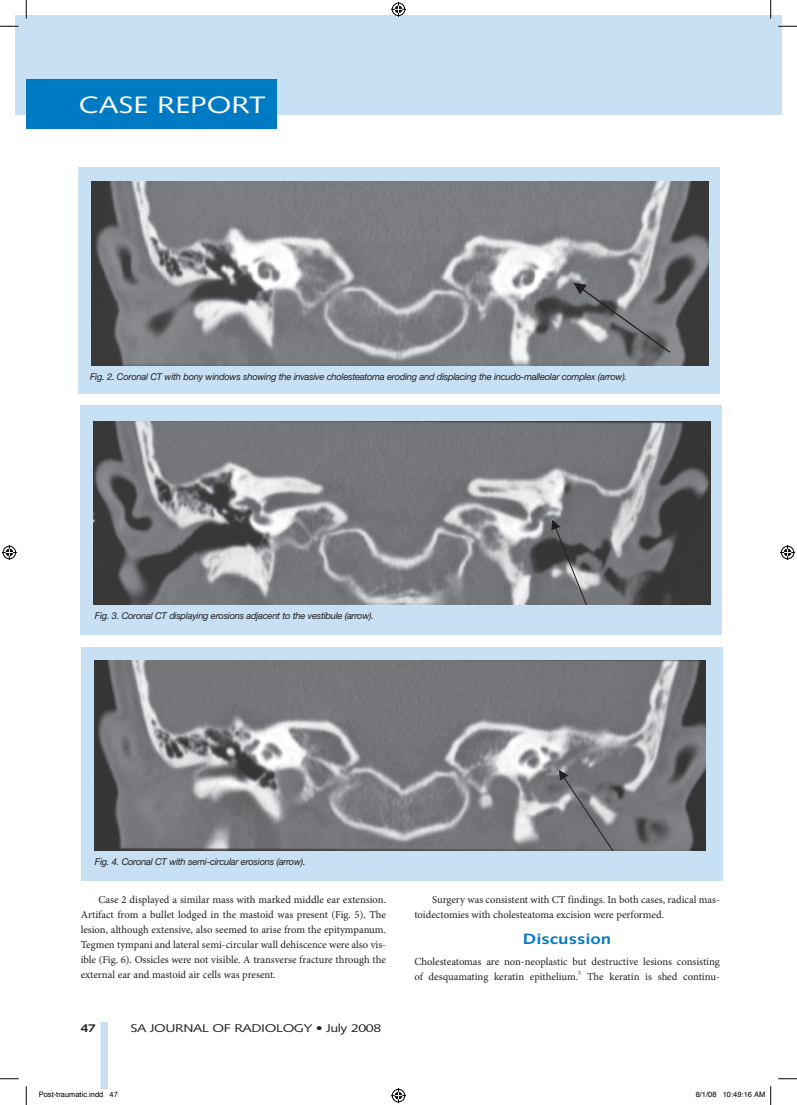
<style>
.page{position:relative;width:797px;height:1105px;background:#fff}
.page>*{position:absolute;margin:0;border:0;box-sizing:border-box;transform-origin:0 0}
.t1{font:23.75px "Syntax";color:#fff;scale:1.25 1}
.t2{font:700 15px "Syntax";color:#007bc3;scale:1.25 1}
.t3{font:11.25px "Syntax";letter-spacing:-.03em;color:#231f20;scale:1.25 1}
.t4{font:700 11.25px "Syntax";color:#231f20;scale:1.25 1}
.t5{font:10.62px/15px "Minion Pro";color:#231f20}
.t6{font:italic 9.38px "Helvetica Neue";letter-spacing:-.03em;color:#231f20}
.t7{font:7.5px "Helvetica";color:#000}
</style>
<div class="page">
<div style="left:16px;top:16px;width:10px;height:99px;background:#c7e0f3"></div>
<div style="left:26px;top:16px;width:755px;height:99px;background:#c7e0f3"></div>
<div style="left:26px;top:79px;width:250px;height:50px;background:#007bc3"></div>
<div style="left:78px;top:167px;width:642px;height:227px;background:#c7e0f3"></div>
<img style="left:92px;top:181px;width:616px;height:185px">
<div style="left:80px;top:405px;width:641px;height:229px;background:#c7e0f3"></div>
<img style="left:93px;top:422px;width:617px;height:183px">
<div style="left:81px;top:647px;width:642px;height:234px;background:#c7e0f3"></div>
<img style="left:94px;top:660px;width:611px;height:191px">
<div style="left:100px;top:1022px;width:8px;height:67px;background:#c7e0f3"></div>
<svg style="left:0;top:25px;width:19px;height:2px"></svg>
<svg style="left:778px;top:25px;width:19px;height:2px"></svg>
<svg style="left:0;top:1078px;width:19px;height:1px"></svg>
<svg style="left:778px;top:1078px;width:19px;height:1px"></svg>
<svg style="left:25px;top:0;width:2px;height:19px"></svg>
<svg style="left:25px;top:1086px;width:2px;height:19px"></svg>
<svg style="left:770px;top:0;width:1px;height:19px"></svg>
<svg style="left:391px;top:2px;width:15px;height:15px"></svg>
<svg style="left:391px;top:1088px;width:15px;height:15px"></svg>
<svg style="left:2px;top:545px;width:15px;height:15px"></svg>
<svg style="left:780px;top:545px;width:15px;height:15px"></svg>
<svg style="left:770px;top:1086px;width:1px;height:19px"></svg>
<h1 class="t1" style="left:79px;top:91px;width:151px">CASE REPORT</h1>
<p class="t6" style="left:90px;top:371px;width:538px">Fig. 2. Coronal CT with bony windows showing the invasive cholesteatoma eroding and displacing the incudo-malleolar complex (arrow).</p>
<p class="t6" style="left:95px;top:610px;width:280px">Fig. 3. Coronal CT displaying erosions adjacent to the vestibule (arrow).</p>
<p class="t6" style="left:95px;top:856px;width:212px">Fig. 4. Coronal CT with semi-circular erosions (arrow).</p>
<p class="t5" style="left:81px;top:892px;width:307px;text-align:justify;text-indent:18px">Case 2 displayed a similar mass with marked middle ear extension.<br>Artifact from a bullet lodged in the mastoid was present (Fig. 5). The lesion, although extensive, also seemed to arise from the epitympanum.<br>Tegmen tympani and lateral semi-circular wall dehiscence were also vis&shy;ible (Fig. 6). Ossicles were not visible. A transverse fracture through the external ear and mastoid air cells was present.</p>
<p class="t5" style="left:414px;top:892px;width:307px;text-indent:18px">Surgery was consistent with CT findings. In both cases, radical mas&shy;toidectomies with cholesteatoma excision were performed.</p>
<h2 class="t2" style="left:523px;top:930px;width:72px">Discussion</h2>
<p class="t5" style="left:414px;top:954px;width:307px">Cholesteatomas are non-neoplastic but destructive lesions consisting of desquamating keratin epithelium.<sup>5</sup> The keratin is shed continu-</p>
<p class="t4" style="left:81px;top:1021px;width:14px">47</p>
<p class="t3" style="left:130px;top:1021px;width:202px">SA JOURNAL OF RADIOLOGY • July 2008</p>
<p class="t7" style="left:39px;top:1090px;width:81px">Post-traumatic.indd 47</p>
<p class="t7" style="left:695px;top:1090px;width:71px">8/1/08 10:49:16 AM</p>
</div>
